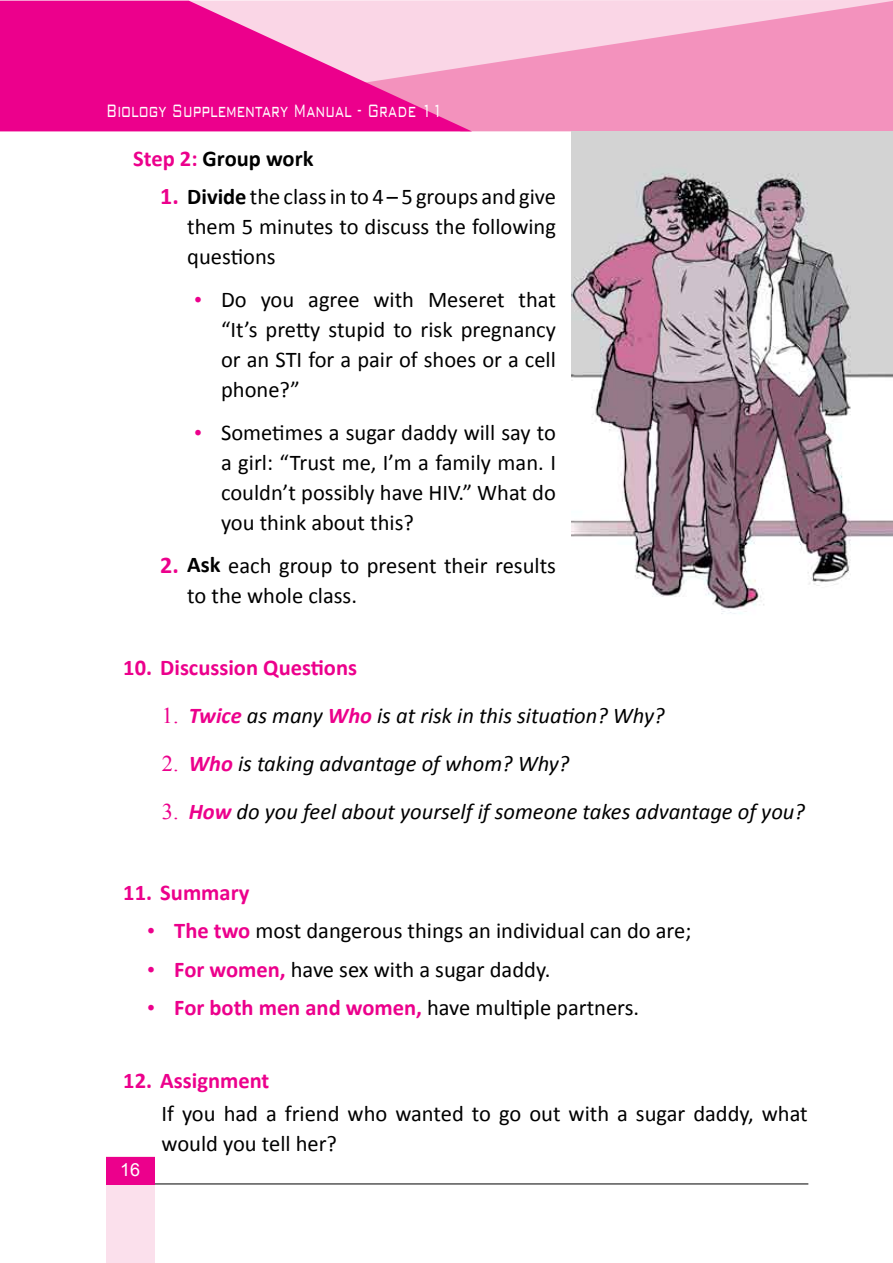
<style>
.page{position:relative;width:893px;height:1263px;background:#fff}
.page>*{position:absolute;margin:0;border:0;box-sizing:border-box;transform-origin:0 0}
.t1{font:300 24px "Bank Gothic BT";color:#fff;scale:.6 1}
.t2{font:22.5px/30px "Calibri";color:#000;text-align:justify}
.t3{font:italic 22.5px "Calibri";color:#000}
.t4{font:700 22.5px "Calibri";color:#ec008c}
.t5{font:700 22.5px "Calibri";color:#000}
.t6{font:18px "Arial";color:#fff}
.s1{color:#ec008c}
.s2{font-weight:700;font-size:24px;color:#ec008c}
.s3{font-weight:700}
.s4{font-family:"Times New Roman";color:#ec008c}
.s5{font-family:"Times New Roman";font-style:normal;color:#ec008c}
.s6{font-weight:700;color:#ec008c}
</style>
<div class="page">
<svg style="left:472px;top:1px;width:421px;height:130px;background:#f4a3c7"></svg>
<svg style="left:0;top:1px;width:472px;height:130px;background:#ef3ca4"></svg>
<div style="left:106px;top:1157px;width:49px;height:106px;background:#fbe0ec"></div>
<hr style="left:155px;top:1183px;width:653px;height:1px;background:#000">
<div style="left:106px;top:1157px;width:49px;height:27px;background:#ec008c"></div>
<svg style="left:892px;top:0;width:1px;height:128px"></svg>
<img style="left:572px;top:132px;width:321px;height:482px">
<p class="t1" style="left:106px;top:98px;width:563px">Biology Supplementary Manual - Grade 11</p>
<p class="t5" style="left:133px;top:144px;width:182px"><span class="s1">Step 2:</span> Group work</p>
<p class="t2" style="left:187px;top:182px;width:370px;text-indent:-27px"><span class="s2">1.</span> <span class="s3">Divide</span> the class in to 4 – 5 groups and give them 5 minutes to discuss the following questions</p>
<p class="t2" style="left:221px;top:285px;width:336px;text-indent:-27px"><span class="s4">•</span> Do you agree with Meseret that “It’s pretty stupid to risk pregnancy or an STI for a pair of shoes or a cell phone?”</p>
<p class="t2" style="left:221px;top:417px;width:336px;text-indent:-27px"><span class="s4">•</span> Sometimes a sugar daddy will say to a girl: “Trust me, I’m a family man. I couldn’t possibly have HIV.” What do you think about this?</p>
<p class="t2" style="left:187px;top:550px;width:370px;text-indent:-27px"><span class="s2">2.</span> <span class="s3">Ask</span> each group to present their results to the whole class.</p>
<p class="t4" style="left:123px;top:653px;width:235px">10. Discussion Questions</p>
<p class="t3" style="left:162px;top:700px;width:504px"><span class="s5">1.</span> <span class="s6">Twice</span> as many <span class="s6">Who</span> is at risk in this situation? Why?</p>
<p class="t3" style="left:162px;top:748px;width:409px"><span class="s5">2.</span> <span class="s6">Who</span> is taking advantage of whom? Why?</p>
<p class="t3" style="left:162px;top:796px;width:645px"><span class="s5">3.</span> <span class="s6">How</span> do you feel about yourself if someone takes advantage of you?</p>
<p class="t4" style="left:123px;top:878px;width:128px">11. Summary</p>
<p class="t2" style="left:147px;top:916px;width:546px"><span class="s4">•</span> <span class="s6">The two</span> most dangerous things an individual can do are;</p>
<p class="t2" style="left:147px;top:954px;width:405px"><span class="s4">•</span> <span class="s6">For women,</span> have sex with a sugar daddy.</p>
<p class="t2" style="left:147px;top:993px;width:493px"><span class="s4">•</span> <span class="s6">For both men and women,</span> have multiple partners.</p>
<p class="t4" style="left:123px;top:1066px;width:148px">12. Assignment</p>
<p class="t2" style="left:162px;top:1098px;width:648px">If you had a friend who wanted to go out with a sugar daddy, what would you tell her?</p>
<p class="t6" style="left:120px;top:1158px;width:22px">16</p>
</div>
